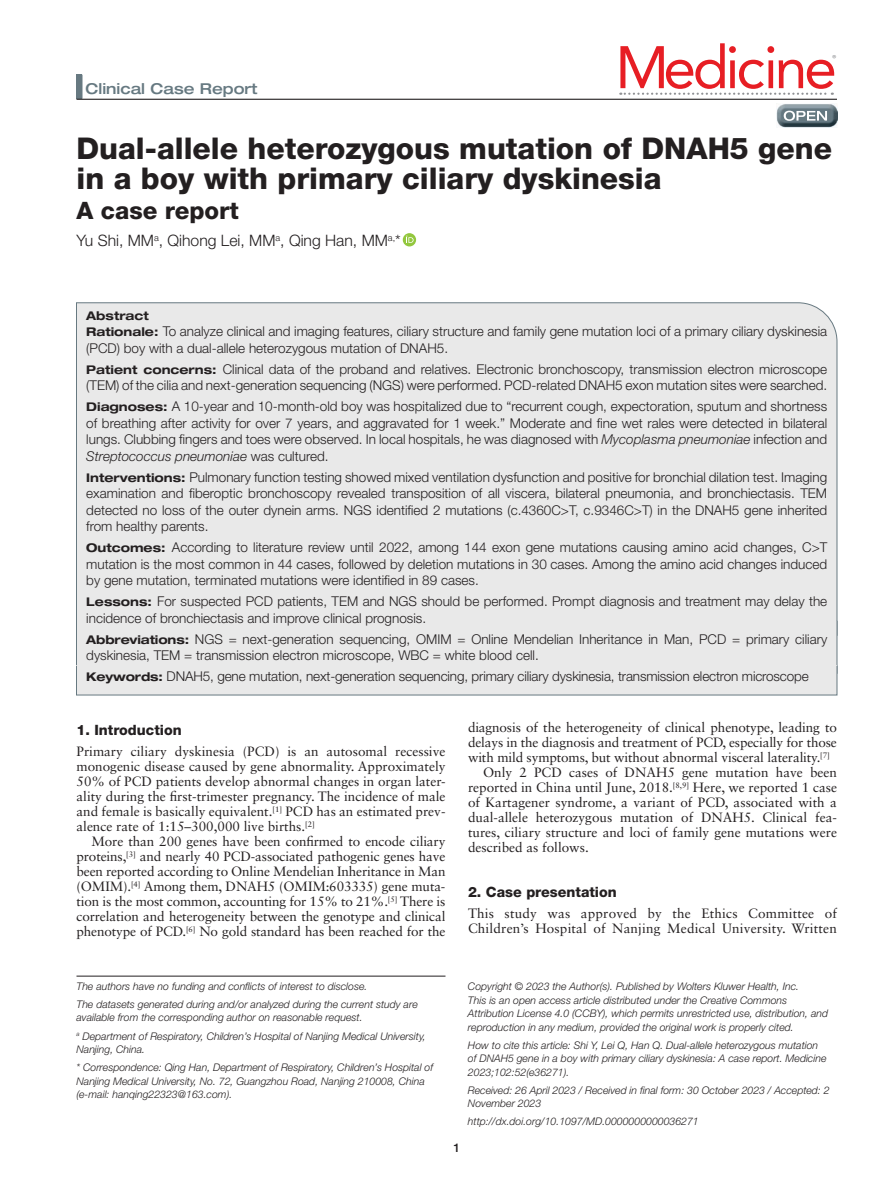
<style>
.page{position:relative;width:891px;height:1188px;background:#fff}
.page>*{position:absolute;margin:0;border:0;box-sizing:border-box;transform-origin:0 0}
.t1{font:59.4px "Avenir";letter-spacing:-.06em;color:#e71e24}
.t2{font:800 30px/30px "Helvetica Neue LT Std";color:#231f20}
.t3{font:800 24px "Helvetica Neue LT Std";color:#231f20}
.t4{font:300 15.75px "Helvetica Neue LT Std";color:#231f20}
.t5{font:500 expanded 15px "Helvetica Neue LT Std";color:#667981}
.t6{font:800 14.25px "Helvetica Neue LT Std";color:#231f20}
.t7{font:300 13.5px/16.5px "Helvetica Neue LT Std";color:#231f20}
.t8{font:13.5px/15px "Sabon LT Std";color:#231f20;text-align:justify}
.t9{font:700 expanded 12px "Helvetica Neue LT Std";color:#231f20}
.t10{font:500 12px "Helvetica Neue LT Std";color:#231f20}
.t11{font:italic 300 10.5px/13.5px "Helvetica Neue LT Std";color:#231f20}
.t12{font:500 10.35px "Akzidenz Grotesk BE";color:#909295}
.s1{font-weight:700;font-stretch:expanded;font-size:12px}
.s2{font-style:italic}
</style>
<div class="page">
<div style="left:76px;top:74px;width:6px;height:25px;background:#677981"></div>
<hr style="left:76px;top:99px;width:761px;height:1px;background:#231f20">
<img style="left:776px;top:104px;width:61px;height:24px">
<svg style="left:784px;top:111px;width:43px;height:10px"></svg>
<svg style="left:620px;top:93px;width:213px;height:2px"></svg>
<div style="left:76px;top:302px;width:762px;height:335px;background:#e9e9e9"></div>
<div style="left:76px;top:621px;width:761px;height:54px;background:#e9e9e9"></div>
<div style="left:76px;top:666px;width:761px;height:29px;background:#e9e9e9"></div>
<div style="left:403px;top:233px;width:13px;height:13px;background:#93c73e;border-radius:50%"></div>
<svg style="left:406px;top:236px;width:8px;height:7px"></svg>
<hr style="left:76px;top:976px;width:370px;height:1px;background:#231f20">
<p class="t5" style="left:86px;top:80px;width:174px">Clinical Case Report</p>
<h1 class="t1" style="left:615px;top:33px;width:223px">Medicine</h1>
<p class="t12" style="left:832px;top:52px;width:6px">®</p>
<h2 class="t2" style="left:76px;top:134px;width:757px">Dual-allele heterozygous mutation of DNAH5 gene in a boy with primary ciliary dyskinesia</h2>
<h3 class="t3" style="left:76px;top:197px;width:164px">A case report</h3>
<p class="t4" style="left:76px;top:231px;width:326px">Yu Shi, MM<sup>a</sup>, Qihong Lei, MM<sup>a</sup>, Qing Han, MM<sup>a,</sup>*</p>
<p class="t9" style="left:86px;top:308px;width:64px">Abstract</p>
<p class="t7" style="left:86px;top:323px;width:743px"><span class="s1">Rationale:</span> To analyze clinical and imaging features, ciliary structure and family gene mutation loci of a primary ciliary dyskinesia (PCD) boy with a dual-allele heterozygous mutation of DNAH5.</p>
<p class="t7" style="left:86px;top:361px;width:743px"><span class="s1">Patient concerns:</span> Clinical data of the proband and relatives. Electronic bronchoscopy, transmission electron microscope (TEM) of the cilia and next-generation sequencing (NGS) were performed. PCD-related DNAH5 exon mutation sites were searched.</p>
<p class="t7" style="left:86px;top:398px;width:743px;text-align:justify"><span class="s1">Diagnoses:</span> A 10-year and 10-month-old boy was hospitalized due to “recurrent cough, expectoration, sputum and shortness of breathing after activity for over 7 years, and aggravated for 1 week.” Moderate and fine wet rales were detected in bilateral lungs. Clubbing fingers and toes were observed. In local hospitals, he was diagnosed with <span class="s2">Mycoplasma pneumoniae</span> infection and <span class="s2">Streptococcus pneumoniae</span> was cultured.</p>
<p class="t7" style="left:86px;top:469px;width:743px;text-align:justify"><span class="s1">Interventions:</span> Pulmonary function testing showed mixed ventilation dysfunction and positive for bronchial dilation test. Imaging examination and fiberoptic bronchoscopy revealed transposition of all viscera, bilateral pneumonia, and bronchiectasis. TEM detected no loss of the outer dynein arms. NGS identified 2 mutations (c.4360C&gt;T, c.9346C&gt;T) in the DNAH5 gene inherited from healthy parents.</p>
<p class="t7" style="left:86px;top:539px;width:743px;text-align:justify"><span class="s1">Outcomes:</span> According to literature review until 2022, among 144 exon gene mutations causing amino acid changes, C&gt;T mutation is the most common in 44 cases, followed by deletion mutations in 30 cases. Among the amino acid changes induced by gene mutation, terminated mutations were identified in 89 cases.</p>
<p class="t7" style="left:86px;top:593px;width:743px"><span class="s1">Lessons:</span> For suspected PCD patients, TEM and NGS should be performed. Prompt diagnosis and treatment may delay the incidence of bronchiectasis and improve clinical prognosis.</p>
<p class="t7" style="left:86px;top:631px;width:743px"><span class="s1">Abbreviations:</span> NGS = next-generation sequencing, OMIM = Online Mendelian Inheritance in Man, PCD = primary ciliary dyskinesia, TEM = transmission electron microscope, WBC = white blood cell.</p>
<p class="t7" style="left:86px;top:668px;width:724px"><span class="s1">Keywords:</span> DNAH5, gene mutation, next-generation sequencing, primary ciliary dyskinesia, transmission electron microscope</p>
<p class="t6" style="left:76px;top:722px;width:107px">1. Introduction</p>
<p class="t8" style="left:76px;top:744px;width:371px">Primary ciliary dyskinesia (PCD) is an autosomal recessive monogenic disease caused by gene abnormality. Approximately 50% of PCD patients develop abnormal changes in organ later&shy;ality during the first-trimester pregnancy. The incidence of male and female is basically equivalent.<sup>[1]</sup> PCD has an estimated prev&shy;alence rate of 1:15–300,000 live births.<sup>[2]</sup></p>
<p class="t8" style="left:76px;top:834px;width:371px;text-indent:15px">More than 200 genes have been confirmed to encode ciliary proteins,<sup>[3]</sup> and nearly 40 PCD-associated pathogenic genes have been reported according to Online Mendelian Inheritance in Man (OMIM).<sup>[4]</sup> Among them, DNAH5 (OMIM:603335) gene muta&shy;tion is the most common, accounting for 15% to 21%.<sup>[5]</sup> There is correlation and heterogeneity between the genotype and clinical phenotype of PCD.<sup>[6]</sup> No gold standard has been reached for the</p>
<p class="t8" style="left:468px;top:720px;width:370px">diagnosis of the heterogeneity of clinical phenotype, leading to</p>
<p class="t8" style="left:468px;top:735px;width:370px">delays in the diagnosis and treatment of PCD, especially for those</p>
<p class="t8" style="left:468px;top:750px;width:363px">with mild symptoms, but without abnormal visceral laterality.<sup>[7]</sup></p>
<p class="t8" style="left:483px;top:765px;width:356px">Only 2 PCD cases of DNAH5 gene mutation have been</p>
<p class="t8" style="left:468px;top:780px;width:371px">reported in China until June, 2018.<sup>[8,9]</sup> Here, we reported 1 case</p>
<p class="t8" style="left:468px;top:795px;width:370px">of Kartagener syndrome, a variant of PCD, associated with a</p>
<p class="t8" style="left:468px;top:810px;width:370px">dual-allele heterozygous mutation of DNAH5. Clinical fea-</p>
<p class="t8" style="left:468px;top:825px;width:371px">tures, ciliary structure and loci of family gene mutations were</p>
<p class="t8" style="left:468px;top:840px;width:122px">described as follows.</p>
<p class="t6" style="left:468px;top:884px;width:150px">2. Case presentation</p>
<p class="t8" style="left:468px;top:906px;width:371px">This study was approved by the Ethics Committee of<br>Children’s Hospital of Nanjing Medical University. Written</p>
<p class="t11" style="left:76px;top:977px;width:343px;line-height:18px">The authors have no funding and conflicts of interest to disclose.<br>The datasets generated during and/or analyzed during the current study are</p>
<p class="t11" style="left:76px;top:1009px;width:351px;line-height:18px">available from the corresponding author on reasonable request.<br><sup>a</sup> Department of Respiratory, Children’s Hospital of Nanjing Medical University,</p>
<p class="t11" style="left:76px;top:1040px;width:358px;line-height:18px">Nanjing, China.<br>* Correspondence: Qing Han, Department of Respiratory, Children’s Hospital of</p>
<p class="t11" style="left:76px;top:1074px;width:350px">Nanjing Medical University, No. 72, Guangzhou Road, Nanjing 210008, China (e-mail: hanqing22323@163.com).</p>
<p class="t10" style="left:453px;top:1140px;width:8px">1</p>
<p class="t11" style="left:468px;top:979px;width:362px">Copyright © 2023 the Author(s). Published by Wolters Kluwer Health, Inc.<br>This is an open access article distributed under the Creative Commons Attribution License 4.0 (CCBY), which permits unrestricted use, distribution, and reproduction in any medium, provided the original work is properly cited.</p>
<p class="t11" style="left:468px;top:1038px;width:360px">How to cite this article: Shi Y, Lei Q, Han Q. Dual-allele heterozygous mutation of DNAH5 gene in a boy with primary ciliary dyskinesia: A case report. Medicine<br>2023;102:52(e36271).</p>
<p class="t11" style="left:468px;top:1083px;width:363px">Received: 26 April 2023 / Received in final form: 30 October 2023 / Accepted: 2<br>November 2023</p>
<p class="t11" style="left:468px;top:1114px;width:232px">http://dx.doi.org/10.1097/MD.0000000000036271</p>
</div>
